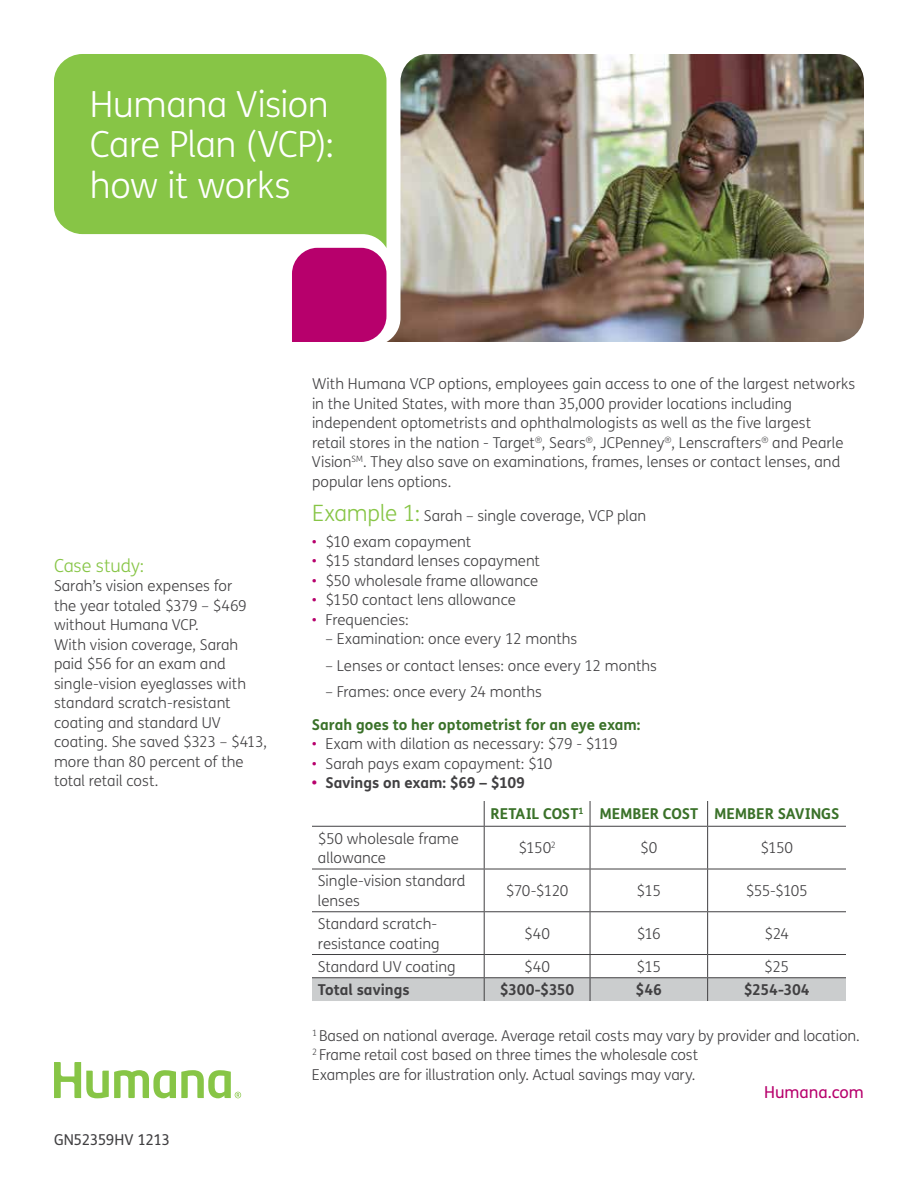
<style>
.page{position:relative;width:918px;height:1188px;background:#fff}
.page>*{position:absolute;margin:0;border:0;box-sizing:border-box;transform-origin:0 0}
.t1{font:300 36px/40.5px "FS Humana";letter-spacing:-.015em;color:#fff}
.t2{font:300 18px "FS Humana";letter-spacing:-.015em;color:#87c546}
.t3{font:16.5px "FS Humana";color:#b7006c}
.t4{font:300 15px/19.5px "FS Humana";color:#414042}
.t5{font:700 15px/31px "FS Humana";letter-spacing:-.005em;color:#3a7129}
.t6{font:700 15px "FS Humana";letter-spacing:-.015em;color:#414042}
.t7{font:15px "FS Humana";letter-spacing:-.025em;color:#414042}
.s1{font-size:22.5px;color:#87c546}
.s2{color:#b7006c}
.s3{color:#414042}
</style>
<div class="page">
<hr style="left:484px;top:827px;width:1px;height:42px;background:#414042">
<hr style="left:590px;top:827px;width:1px;height:42px;background:#414042">
<hr style="left:707px;top:827px;width:1px;height:42px;background:#414042">
<hr style="left:312px;top:869px;width:172px;height:1px;background:#414042">
<hr style="left:484px;top:869px;width:106px;height:1px;background:#414042">
<hr style="left:484px;top:869px;width:1px;height:42px;background:#414042">
<hr style="left:590px;top:869px;width:118px;height:1px;background:#414042">
<hr style="left:590px;top:869px;width:1px;height:42px;background:#414042">
<hr style="left:708px;top:869px;width:138px;height:1px;background:#414042">
<hr style="left:707px;top:869px;width:1px;height:42px;background:#414042">
<hr style="left:312px;top:911px;width:172px;height:1px;background:#414042">
<hr style="left:484px;top:911px;width:106px;height:1px;background:#414042">
<hr style="left:484px;top:912px;width:1px;height:42px;background:#414042">
<hr style="left:590px;top:911px;width:118px;height:1px;background:#414042">
<hr style="left:590px;top:912px;width:1px;height:42px;background:#414042">
<hr style="left:708px;top:911px;width:138px;height:1px;background:#414042">
<hr style="left:707px;top:912px;width:1px;height:42px;background:#414042">
<hr style="left:312px;top:954px;width:172px;height:1px;background:#414042">
<hr style="left:484px;top:954px;width:106px;height:1px;background:#414042">
<hr style="left:590px;top:954px;width:118px;height:1px;background:#414042">
<hr style="left:708px;top:954px;width:138px;height:1px;background:#414042">
<svg style="left:312px;top:955px;width:534px;height:46px"></svg>
<svg style="left:484px;top:801px;width:1px;height:25px"></svg>
<svg style="left:590px;top:801px;width:1px;height:25px"></svg>
<svg style="left:707px;top:801px;width:1px;height:25px"></svg>
<hr style="left:312px;top:826px;width:172px;height:1px;background:#414042">
<hr style="left:484px;top:826px;width:106px;height:1px;background:#414042">
<hr style="left:590px;top:826px;width:118px;height:1px;background:#414042">
<hr style="left:708px;top:826px;width:138px;height:1px;background:#414042">
<svg style="left:54px;top:1062px;width:187px;height:36px"></svg>
<div style="left:292px;top:248px;width:94px;height:94px;background:#b7006c"></div>
<img style="left:386px;top:54px;width:478px;height:288px">
<svg style="left:54px;top:54px;width:332px;height:194px;background:#90c954"></svg>
<h1 class="t1" style="left:90px;top:83px;width:246px">Humana Vision<br>Care Plan (VCP): how it works</h1>
<p class="t2" style="left:54px;top:553px;width:92px">Case study:</p>
<p class="t4" style="left:54px;top:576px;width:214px">Sarah’s vision expenses for<br>the year totaled $379 – $469 without Humana VCP.<br>With vision coverage, Sarah paid $56 for an exam and single-vision eyeglasses with standard scratch-resistant coating and standard UV coating. She saved $323 – $413, more than 80 percent of the total retail cost.</p>
<p class="t7" style="left:54px;top:1130px;width:118px">GN52359HV 1213</p>
<p class="t4" style="left:312px;top:374px;width:545px">With Humana VCP options, employees gain access to one of the largest networks in the United States, with more than 35,000 provider locations including independent optometrists and ophthalmologists as well as the five largest<br>retail stores in the nation - Target<sup>®</sup>, Sears<sup>®</sup>, JCPenney<sup>®</sup>, Lenscrafters<sup>®</sup> and Pearle Vision<sup>SM</sup>. They also save on examinations, frames, lenses or contact lenses, and popular lens options.</p>
<p class="t4" style="left:312px;top:505px;width:336px"><span class="s1">Example 1:</span> Sarah – single coverage, VCP plan</p>
<p class="t4" style="left:312px;top:531px;width:161px"><span class="s2">•</span> $10 exam copayment</p>
<p class="t4" style="left:312px;top:551px;width:230px"><span class="s2">•</span> $15 standard lenses copayment</p>
<p class="t4" style="left:312px;top:570px;width:228px"><span class="s2">•</span> $50 wholesale frame allowance</p>
<p class="t4" style="left:312px;top:590px;width:205px"><span class="s2">•</span> $150 contact lens allowance</p>
<p class="t4" style="left:312px;top:609px;width:98px"><span class="s2">•</span> Frequencies:</p>
<p class="t4" style="left:325px;top:629px;width:253px">– Examination: once every 12 months</p>
<p class="t4" style="left:325px;top:655px;width:333px">– Lenses or contact lenses: once every 12 months</p>
<p class="t4" style="left:325px;top:681px;width:218px">– Frames: once every 24 months</p>
<p class="t5" style="left:312px;top:708px;width:330px">Sarah goes to her optometrist for an eye exam:</p>
<p class="t4" style="left:312px;top:734px;width:307px"><span class="s2">•</span> Exam with dilation as necessary: $79 - $119</p>
<p class="t4" style="left:312px;top:753px;width:242px"><span class="s2">•</span> Sarah pays exam copayment: $10</p>
<p class="t5" style="left:491px;top:767px;width:349px;text-indent:-179px"><span class="s2">•</span> <span class="s3">Savings on exam: $69 – $109<br></span>Retail cost<sup>1</sup> Member cost Member savings</p>
<p class="t4" style="left:318px;top:828px;width:142px">$50 wholesale frame allowance</p>
<p class="t4" style="left:518px;top:838px;width:39px">$150<sup>2</sup></p>
<p class="t4" style="left:640px;top:838px;width:19px">$0</p>
<p class="t4" style="left:760px;top:838px;width:34px">$150</p>
<p class="t4" style="left:318px;top:871px;width:149px">Single-vision standard lenses</p>
<p class="t4" style="left:506px;top:881px;width:64px">$70-$120</p>
<p class="t4" style="left:637px;top:881px;width:26px">$15</p>
<p class="t4" style="left:746px;top:881px;width:63px">$55-$105</p>
<p class="t4" style="left:318px;top:914px;width:123px">Standard scratch&shy;resistance coating</p>
<p class="t4" style="left:524px;top:923px;width:27px">$40</p>
<p class="t4" style="left:637px;top:923px;width:26px">$16</p>
<p class="t4" style="left:765px;top:923px;width:26px">$24</p>
<p class="t4" style="left:318px;top:956px;width:139px">Standard UV coating</p>
<p class="t4" style="left:524px;top:956px;width:27px">$40</p>
<p class="t4" style="left:637px;top:956px;width:26px">$15</p>
<p class="t4" style="left:764px;top:956px;width:26px">$25</p>
<p class="t6" style="left:318px;top:978px;width:93px">Total savings</p>
<p class="t6" style="left:500px;top:978px;width:76px">$300-$350</p>
<p class="t6" style="left:636px;top:978px;width:28px">$46</p>
<p class="t6" style="left:744px;top:978px;width:68px">$254-304</p>
<p class="t4" style="left:312px;top:1025px;width:549px"><sup>1</sup> Based on national average. Average retail costs may vary by provider and location.<br><sup>2</sup> Frame retail cost based on three times the wholesale cost<br>Examples are for illustration only. Actual savings may vary.</p>
<p class="t3" style="left:764px;top:1081px;width:101px">Humana.com</p>
</div>
